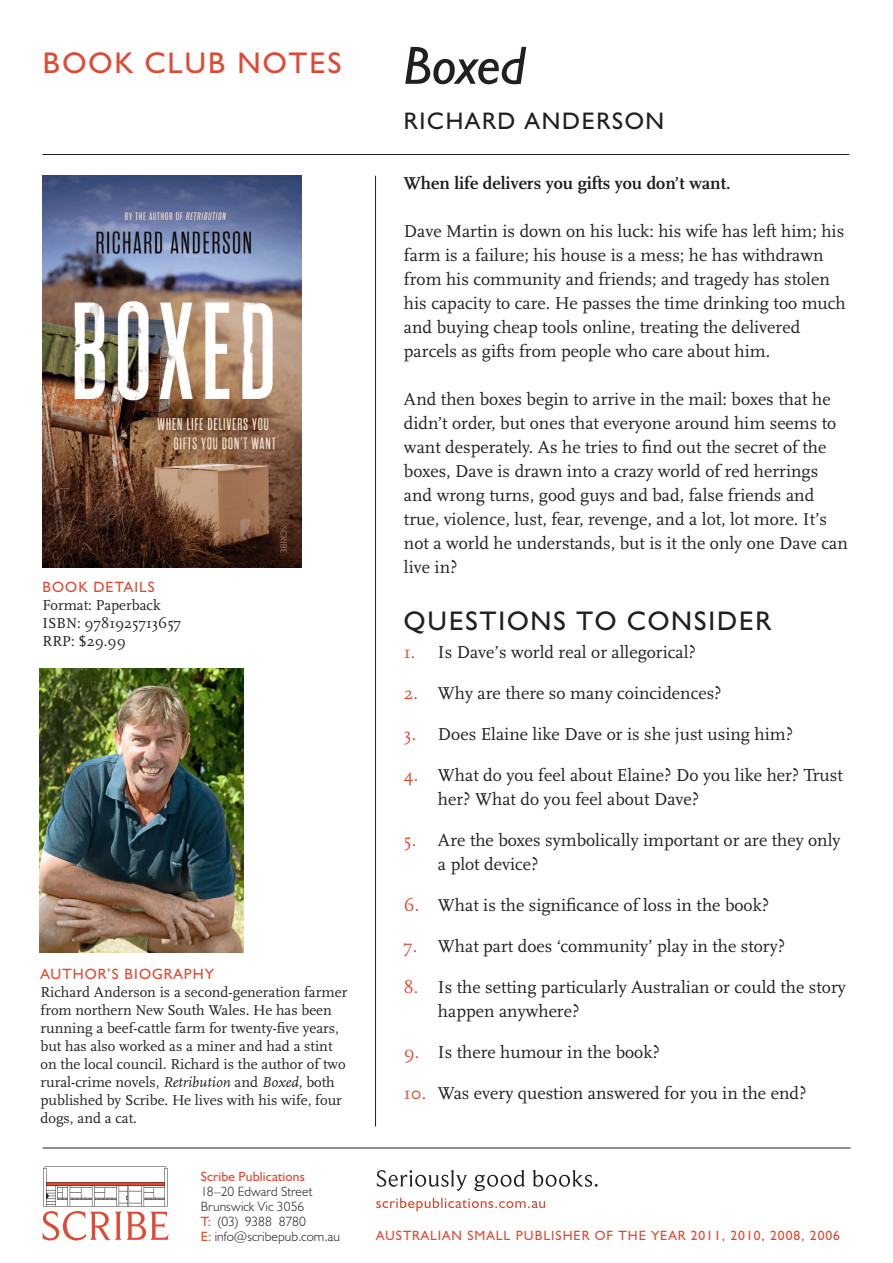
<style>
.page{position:relative;width:893px;height:1263px;background:#fff}
.page>*{position:absolute;margin:0;border:0;box-sizing:border-box;transform-origin:0 0}
.Book_Title{font:italic 54px "Humanist 521 BT";letter-spacing:-.015em;color:#231f20}
.Book_Club_Notes{font:30px "Humanist 521 BT";letter-spacing:.07em;color:#e04a34}
.Questions_to_Conside{font:27px "Humanist 521 BT";letter-spacing:.07em;color:#231f20}
.Author{font:24px "Humanist 521 BT";letter-spacing:.075em;color:#231f20}
.Preamble_copy___firs{font:18px/24px "Scala";color:#231f20}
.Preamble_copy___firs-2{font:700 18px "Scala";color:#231f20}
.Author_s_Details{font:15px/18px "Scala";color:#231f20}
.Small_Caps{font:15px "Humanist 521 BT";letter-spacing:.07em;color:#e04a34}
.t1{font:300 13.5px/15px "Humanist 521 BT";letter-spacing:.005em;color:#231f20}
.Small_Caps-2{font:13.5px "Humanist 521 BT";letter-spacing:.07em;color:#e04a34}
.Small_Caps-3{font:13.5px "Humanist 521 BT";letter-spacing:.01em;color:#e04a34}
.s1{font-style:italic}
.s2{font-weight:400;color:#e04a34}
.s3{color:#e04a34}
</style>
<div class="page">
<hr style="left:43px;top:154px;width:806px;height:1px;background:#231f20">
<hr style="left:375px;top:176px;width:1px;height:950px;background:#231f20">
<img style="left:43px;top:176px;width:259px;height:391px">
<img style="left:39px;top:668px;width:204px;height:284px">
<hr style="left:43px;top:1148px;width:808px;height:1px;background:#231f20">
<svg style="left:43px;top:1166px;width:126px;height:74px"></svg>
<svg style="left:376px;top:1198px;width:169px;height:13px"></svg>
<svg style="left:377px;top:1170px;width:221px;height:21px"></svg>
<p class="Book_Club_Notes" style="left:43px;top:45px;width:300px">BOOK CLUB NOTES</p>
<p class="Small_Caps" style="left:43px;top:578px;width:114px">BOOK DETAILS</p>
<p class="Author_s_Details" style="left:43px;top:596px;width:120px">Format: Paperback</p>
<p class="Author_s_Details" style="left:43px;top:614px;width:140px">ISBN: 9781925713657</p>
<p class="Author_s_Details" style="left:43px;top:632px;width:85px">RRP: $29.99</p>
<p class="Small_Caps" style="left:40px;top:964px;width:175px">AUTHOR’S BIOGRAPHY</p>
<p class="Author_s_Details" style="left:40px;top:983px;width:308px">Richard Anderson is a second-generation farmer from northern New South Wales. He has been running a beef-cattle farm for twenty-five years, but has also worked as a miner and had a stint on the local council. Richard is the author of two rural-crime novels, <span class="s1">Retribution</span> and <span class="s1">Boxed</span>, both published by Scribe. He lives with his wife, four dogs, and a cat.</p>
<p class="Small_Caps-3" style="left:201px;top:1168px;width:106px">Scribe Publications</p>
<p class="t1" style="left:201px;top:1183px;width:113px">18–20 Edward Street</p>
<p class="t1" style="left:201px;top:1198px;width:105px">Brunswick Vic 3056</p>
<p class="t1" style="left:201px;top:1213px;width:141px"><span class="s2">T:</span> (03) 9388 8780<br><span class="s2">E:</span> info@scribepub.com.au</p>
<p class="Book_Title" style="left:404px;top:32px;width:124px">Boxed</p>
<p class="Author" style="left:404px;top:106px;width:262px">RICHARD ANDERSON</p>
<p class="Preamble_copy___firs-2" style="left:404px;top:173px;width:328px">When life delivers you gifts you don’t want.</p>
<p class="Preamble_copy___firs" style="left:404px;top:219px;width:443px">Dave Martin is down on his luck: his wife has left him; his farm is a failure; his house is a mess; he has withdrawn from his community and friends; and tragedy has stolen his capacity to care. He passes the time drinking too much and buying cheap tools online, treating the delivered parcels as gifts from people who care about him.</p>
<p class="Preamble_copy___firs" style="left:404px;top:387px;width:445px">And then boxes begin to arrive in the mail: boxes that he didn’t order, but ones that everyone around him seems to want desperately. As he tries to find out the secret of the boxes, Dave is drawn into a crazy world of red herrings and wrong turns, good guys and bad, false friends and true, violence, lust, fear, revenge, and a lot, lot more. It’s not a world he understands, but is it the only one Dave can live in?</p>
<p class="Questions_to_Conside" style="left:404px;top:604px;width:368px">QUESTIONS TO CONSIDER</p>
<p class="Preamble_copy___firs" style="left:404px;top:641px;width:293px"><span class="s3">1.</span> Is Dave’s world real or allegorical?</p>
<p class="Preamble_copy___firs" style="left:404px;top:682px;width:319px"><span class="s3">2.</span> Why are there so many coincidences?</p>
<p class="Preamble_copy___firs" style="left:404px;top:723px;width:391px"><span class="s3">3.</span> Does Elaine like Dave or is she just using him?</p>
<p class="Preamble_copy___firs" style="left:438px;top:764px;width:406px;text-indent:-34px"><span class="s3">4.</span> What do you feel about Elaine? Do you like her? Trust her? What do you feel about Dave?</p>
<p class="Preamble_copy___firs" style="left:438px;top:829px;width:404px;text-indent:-34px"><span class="s3">5.</span> Are the boxes symbolically important or are they only a plot device?</p>
<p class="Preamble_copy___firs" style="left:404px;top:894px;width:367px"><span class="s3">6.</span> What is the significance of loss in the book?</p>
<p class="Preamble_copy___firs" style="left:404px;top:935px;width:383px"><span class="s3">7.</span> What part does ‘community’ play in the story?</p>
<p class="Preamble_copy___firs" style="left:438px;top:976px;width:409px;text-indent:-34px"><span class="s3">8.</span> Is the setting particularly Australian or could the story happen anywhere?</p>
<p class="Preamble_copy___firs" style="left:404px;top:1041px;width:257px"><span class="s3">9.</span> Is there humour in the book?</p>
<p class="Preamble_copy___firs" style="left:404px;top:1082px;width:404px"><span class="s3">10.</span> Was every question answered for you in the end?</p>
<p class="Small_Caps-2" style="left:376px;top:1227px;width:466px">AUSTRALIAN SMALL PUBLISHER OF THE YEAR 2011, 2010, 2008, 2006</p>
</div>
